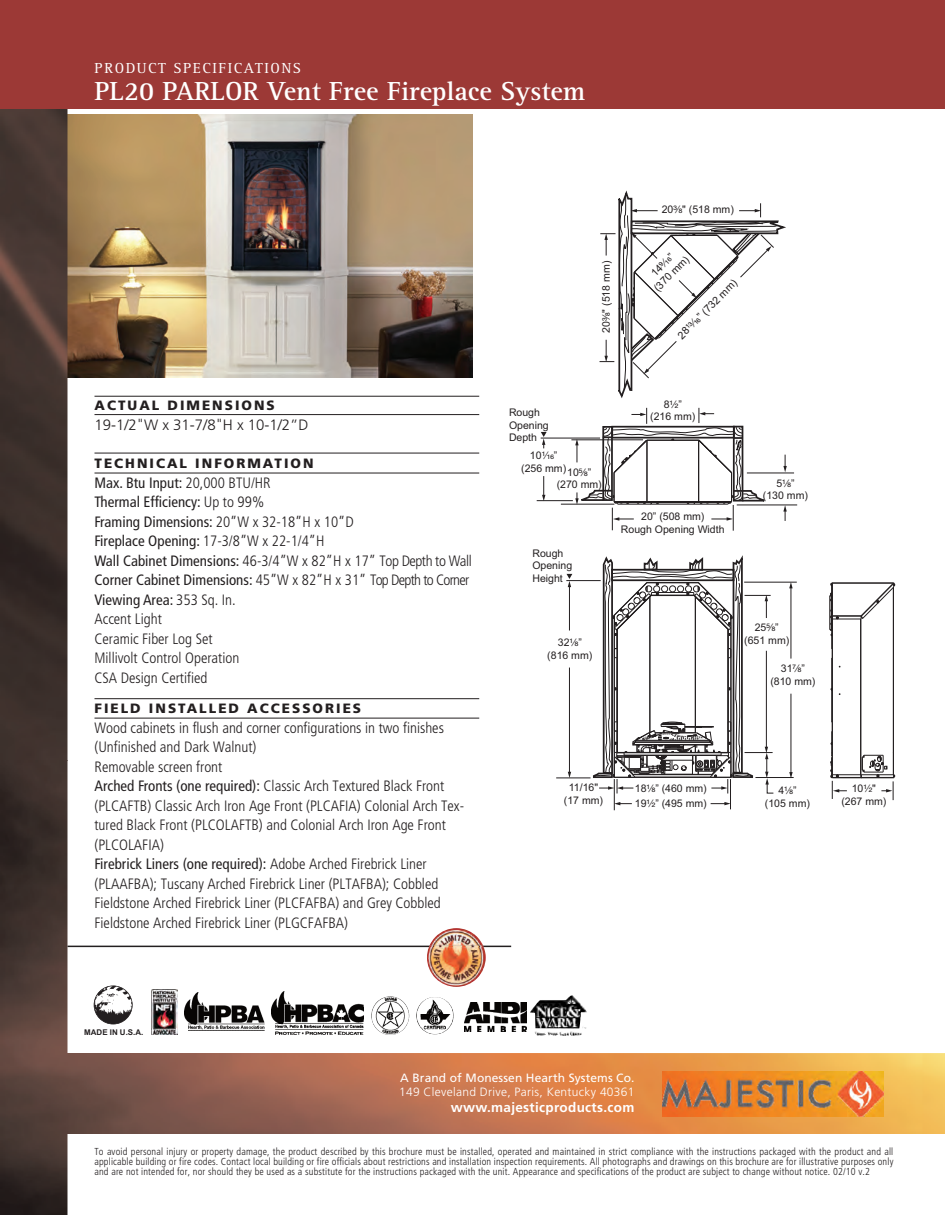
<style>
.page{position:relative;width:945px;height:1215px;background:#fff}
.page>*{position:absolute;margin:0;border:0;box-sizing:border-box;transform-origin:0 0}
.t1{font:700 27px "Agfa Rotis Serif";color:#fff}
.t2{font:300 condensed 15px/19.5px "Frutiger";color:#231f20}
.t3{font:300 15px "Frutiger";color:#231f20}
.t4{font:15px "Agfa Rotis Serif";letter-spacing:.1em;color:#fff}
.t5{font:900 13.5px "Frutiger";letter-spacing:.15em;color:#231f20}
.t6{font:700 13.5px "Frutiger";letter-spacing:.025em;color:#fff}
.t7{font:300 12px "Frutiger";letter-spacing:.025em;color:#fff}
.t8{font:12px "Frutiger";letter-spacing:.01em;color:#fff}
.t9{font:10.5px/12.6px "Arial";color:#231f20;text-align:center}
.t10{font:10.5px "Helvetica Fraction";color:#231f20}
.t11{font:300 condensed 10.2px/9.8px "Frutiger";letter-spacing:.015em;color:#231f20;text-align:justify}
.t12{font:700 7.95px "Arial";color:#231f20}
.s1{font-stretch:condensed}
.s2{font-weight:400}
.s3{font-family:"Helvetica Fraction"}
.s4{font-family:"Arial"}
</style>
<div class="page">
<img style="left:70px;top:115px;width:402px;height:263px">
<img style="left:0;top:108px;width:70px;height:652px">
<img style="left:0;top:760px;width:945px;height:455px">
<div style="left:0;top:0;width:945px;height:108px;background:#9c3936"></div>
<hr style="left:556px;top:778px;width:35px;height:1px;background:#231f20">
<hr style="left:566px;top:580px;width:35px;height:1px;background:#231f20">
<hr style="left:569px;top:586px;width:1px;height:45px;background:#231f20">
<hr style="left:569px;top:668px;width:1px;height:105px;background:#231f20">
<svg style="left:568px;top:772px;width:3px;height:6px"></svg>
<hr style="left:755px;top:777px;width:39px;height:1px;background:#231f20">
<hr style="left:744px;top:582px;width:53px;height:1px;background:#231f20">
<hr style="left:791px;top:587px;width:1px;height:72px;background:#231f20">
<hr style="left:791px;top:694px;width:1px;height:79px;background:#231f20">
<svg style="left:789px;top:582px;width:4px;height:6px"></svg>
<svg style="left:789px;top:772px;width:4px;height:5px"></svg>
<hr style="left:614px;top:779px;width:1px;height:31px;background:#231f20">
<hr style="left:730px;top:779px;width:1px;height:30px;background:#231f20">
<svg style="left:711px;top:802px;width:19px;height:3px"></svg>
<svg style="left:614px;top:802px;width:18px;height:3px"></svg>
<svg style="left:592px;top:555px;width:182px;height:239px"></svg>
<hr style="left:561px;top:504px;width:53px;height:1px;background:#231f20">
<hr style="left:571px;top:440px;width:72px;height:1px;background:#231f20">
<hr style="left:537px;top:500px;width:36px;height:1px;background:#231f20">
<hr style="left:541px;top:438px;width:59px;height:1px;background:#231f20">
<svg style="left:542px;top:476px;width:3px;height:25px"></svg>
<svg style="left:572px;top:408px;width:201px;height:123px"></svg>
<hr style="left:747px;top:473px;width:47px;height:1px;background:#231f20">
<hr style="left:737px;top:505px;width:60px;height:1px;background:#231f20">
<svg style="left:783px;top:505px;width:4px;height:16px"></svg>
<svg style="left:783px;top:455px;width:4px;height:17px"></svg>
<svg style="left:541px;top:432px;width:6px;height:16px"></svg>
<svg style="left:567px;top:574px;width:5px;height:13px"></svg>
<hr style="left:861px;top:619px;width:1px;height:156px;background:#231f20">
<hr style="left:860px;top:619px;width:1px;height:156px;background:#231f20">
<hr style="left:832px;top:658px;width:1px;height:64px;background:#231f20">
<hr style="left:893px;top:587px;width:1px;height:166px;background:#231f20">
<svg style="left:829px;top:582px;width:66px;height:77px"></svg>
<svg style="left:830px;top:722px;width:65px;height:78px"></svg>
<svg style="left:600px;top:190px;width:186px;height:208px"></svg>
<hr style="left:68px;top:946px;width:443px;height:1px;background:#231f20">
<img style="left:427px;top:928px;width:59px;height:59px">
<img style="left:429px;top:946px;width:55px;height:1px">
<img style="left:663px;top:1072px;width:221px;height:44px">
<img style="left:151px;top:990px;width:26px;height:45px">
<img style="left:185px;top:992px;width:79px;height:38px">
<img style="left:94px;top:986px;width:38px;height:38px;border-radius:50%">
<div style="left:94px;top:986px;width:39px;height:38px;border:2px solid #231f20;border-radius:50%"></div>
<img style="left:271px;top:992px;width:92px;height:43px">
<img style="left:371px;top:996px;width:38px;height:39px">
<img style="left:416px;top:997px;width:38px;height:37px">
<img style="left:464px;top:1002px;width:63px;height:30px">
<img style="left:530px;top:995px;width:57px;height:41px">
<hr style="left:95px;top:396px;width:384px;height:1px;background:#231f20">
<hr style="left:95px;top:414px;width:384px;height:1px;background:#231f20">
<hr style="left:95px;top:453px;width:384px;height:1px;background:#231f20">
<hr style="left:95px;top:473px;width:384px;height:1px;background:#231f20">
<hr style="left:95px;top:698px;width:384px;height:1px;background:#231f20">
<hr style="left:95px;top:718px;width:384px;height:1px;background:#231f20">
<p class="t4" style="left:94px;top:59px;width:208px">PRODUCT SPECIFICATIONS</p>
<h1 class="t1" style="left:94px;top:75px;width:492px">PL20 PARLOR Vent Free Fireplace System</h1>
<p class="t5" style="left:95px;top:400px;width:182px">ACTUAL DIMENSIONS</p>
<p class="t3" style="left:95px;top:418px;width:216px">19-1/2<span class="s1">"</span>W x 31-7/8<span class="s1">"</span>H x 10-1/2”D</p>
<p class="t5" style="left:95px;top:458px;width:221px">TECHNICAL INFORMATION</p>
<p class="t2" style="left:95px;top:474px;width:379px"><span class="s2">Max. Btu Input:</span> 20,000 BTU/HR<br><span class="s2">Thermal Efficiency:</span> Up to 99%<br><span class="s2">Framing Dimensions:</span> 20”W x 32-18”H x 10”D<br><span class="s2">Fireplace Opening:</span> 17-3/8”W x 22-1/4”H<br><span class="s2">Wall Cabinet Dimensions:</span> 46-3/4”W x 82”H x 17” Top Depth to Wall <span class="s2">Corner Cabinet Dimensions:</span> 45”W x 82”H x 31” Top Depth to Corner <span class="s2">Viewing Area:</span> 353 Sq. In.<br>Accent Light<br>Ceramic Fiber Log Set<br>Millivolt Control Operation<br>CSA Design Certified</p>
<p class="t5" style="left:95px;top:703px;width:268px">FIELD INSTALLED ACCESSORIES</p>
<p class="t2" style="left:95px;top:719px;width:371px">Wood cabinets in flush and corner configurations in two finishes (Unfinished and Dark Walnut)<br>Removable screen front<br><span class="s2">Arched Fronts (one required):</span> Classic Arch Textured Black Front (PLCAFTB) Classic Arch Iron Age Front (PLCAFIA) Colonial Arch Tex&shy;tured Black Front (PLCOLAFTB) and Colonial Arch Iron Age Front (PLCOLAFIA)<br><span class="s2">Firebrick Liners (one required):</span> Adobe Arched Firebrick Liner (PLAAFBA); Tuscany Arched Firebrick Liner (PLTAFBA); Cobbled Fieldstone Arched Firebrick Liner (PLCFAFBA) and Grey Cobbled Fieldstone Arched Firebrick Liner (PLGCFAFBA)</p>
<p class="t9" style="left:600px;top:333px;width:74px;rotate:-90deg">20<span class="s3">³⁄₈</span>" (518 mm)</p>
<p class="t9" style="left:662px;top:203px;width:74px">20<span class="s3">³⁄₈</span>" (518 mm)</p>
<p class="t10" style="left:650px;top:271px;width:31px;rotate:-45deg"><span class="s4">14</span>⁹⁄₁₆<span class="s4">”</span></p>
<p class="t9" style="left:651px;top:285px;width:48px;rotate:-45deg">(370 mm)</p>
<p class="t9" style="left:675px;top:333px;width:82px;rotate:-45deg">28<span class="s3">¹³⁄₁₆</span>”(732 m m )</p>
<p class="t9" style="left:509px;top:406px;width:41px;text-align:left">Rough<br>Opening<br>Depth</p>
<p class="t10" style="left:530px;top:451px;width:29px"><span class="s4">10</span>¹⁄₁₆<span class="s4">”</span></p>
<p class="t9" style="left:557px;top:459px;width:47px;line-height:16.8px;text-align:left;text-indent:-35px">(256 mm)10<span class="s3">⁵⁄₈</span>” (270 mm)</p>
<p class="t9" style="left:532px;top:547px;width:41px;text-align:left">Rough<br>Opening<br>Height</p>
<p class="t10" style="left:664px;top:400px;width:20px"><span class="s4">8</span>¹⁄₂<span class="s4">”</span></p>
<p class="t9" style="left:650px;top:410px;width:47px">(216 mm)</p>
<p class="t9" style="left:621px;top:510px;width:105px">20” (508 mm)<br>Rough Opening Width</p>
<p class="t9" style="left:547px;top:637px;width:47px">32<span class="s3">¹⁄₈</span>” (816 mm)</p>
<p class="t10" style="left:776px;top:479px;width:20px"><span class="s4">5</span>¹⁄₈<span class="s4">”</span></p>
<p class="t9" style="left:763px;top:489px;width:47px">(130 mm)</p>
<p class="t9" style="left:744px;top:621px;width:47px">25<span class="s3">⁵⁄₈</span>” (651 mm)</p>
<p class="t9" style="left:770px;top:662px;width:47px">31<span class="s3">⁷⁄₈</span>” (810 mm)</p>
<p class="t9" style="left:564px;top:781px;width:41px">11/16" (17 mm)</p>
<p class="t9" style="left:635px;top:780px;width:73px;line-height:15.1px;text-align:left">18<span class="s3">¹⁄₈</span>” (460 mm)<br>19<span class="s3">¹⁄₂</span>” (495 mm)</p>
<p class="t10" style="left:778px;top:786px;width:20px"><span class="s4">4</span>¹⁄₈<span class="s4">”</span></p>
<p class="t9" style="left:765px;top:797px;width:47px">(105 mm)</p>
<p class="t9" style="left:841px;top:782px;width:47px">10<span class="s3">¹⁄₂</span>" (267 mm)</p>
<p class="t12" style="left:84px;top:1028px;width:61px">MADE IN U.S.A.</p>
<p class="t8" style="left:400px;top:1073px;width:236px">A Brand of Monessen Hearth Systems Co.</p>
<p class="t7" style="left:399px;top:1087px;width:237px">149 Cleveland Drive, Paris, Kentucky 40361</p>
<p class="t6" style="left:451px;top:1101px;width:185px">www.majesticproducts.com</p>
<p class="t11" style="left:94px;top:1148px;width:800px">To avoid personal injury or property damage, the product described by this brochure must be installed, operated and maintained in strict compliance with the instructions packaged with the product and all applicable building or fire codes. Contact local building or fire officials about restrictions and installation inspection requirements. All photographs and drawings on this brochure are for illustrative purposes only and are not intended for, nor should they be used as a substitute for the instructions packaged with the unit. Appearance and specifications of the product are subject to change without notice. 02/10 v.2</p>
</div>
